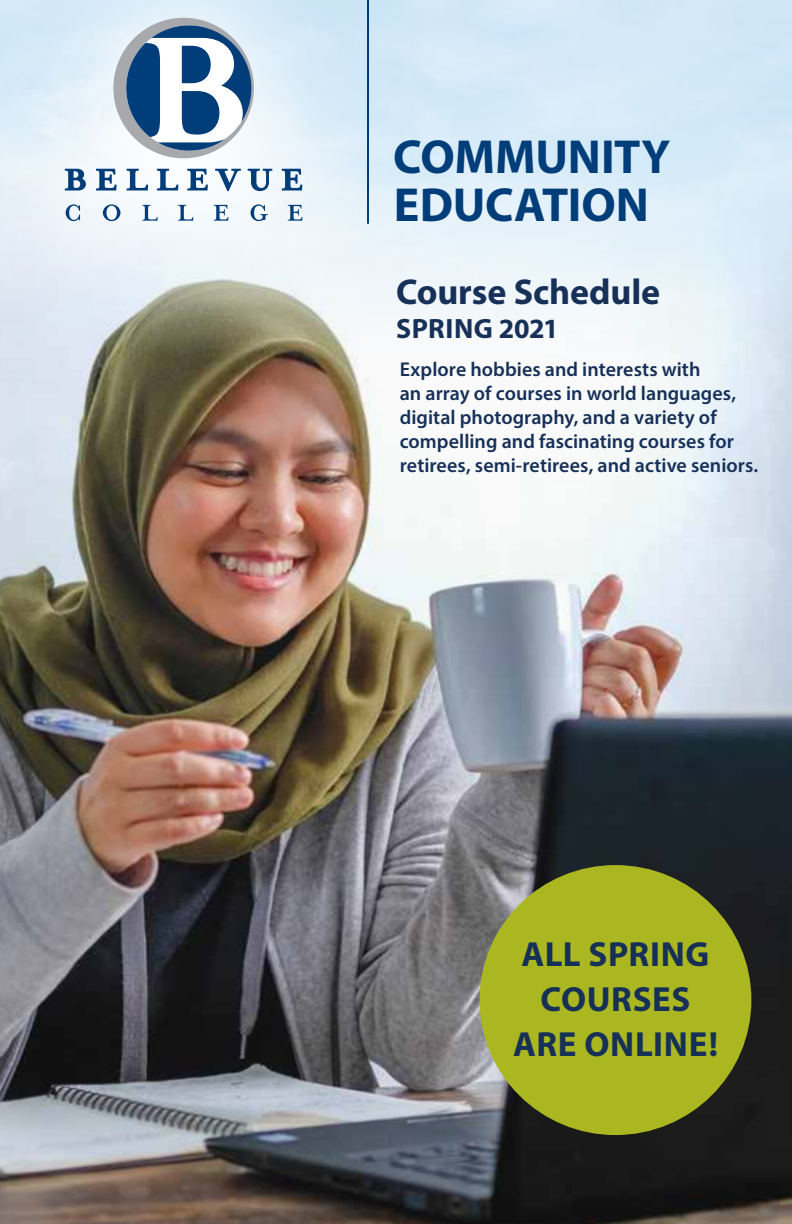
<style>
.page{position:relative;width:792px;height:1224px;background:#fff}
.page>*{position:absolute;margin:0;border:0;box-sizing:border-box;transform-origin:0 0}
.t1{font:700 48px/48px "Myriad Pro";letter-spacing:-.005em;color:#003d79}
.t2{font:700 36px "Myriad Pro";letter-spacing:-.005em;color:#163058}
.t3{font:700 35px/45px "Myriad Pro";letter-spacing:.015em;color:#163058;text-align:center}
.t4{font:700 28px "Myriad Pro";letter-spacing:.01em;color:#163058}
.t5{font:600 20px/24px "Myriad Pro";color:#163058}
</style>
<div class="page">
<img style="left:0;top:119px;width:792px;height:1105px">
<svg style="left:0;top:0;width:401px;height:321px"></svg>
<svg style="left:65px;top:169px;width:237px;height:52px"></svg>
<svg style="left:113px;top:18px;width:141px;height:140px"></svg>
<hr style="left:367px;top:0;width:2px;height:224px;background:#003d79">
<div style="left:480px;top:865px;width:271px;height:270px;background:#aab720;border-radius:50%"></div>
<h1 class="t1" style="left:393px;top:131px;width:279px">COMMUNITY<br>EDUCATION</h1>
<h2 class="t2" style="left:396px;top:269px;width:266px">Course Schedule</h2>
<h3 class="t4" style="left:396px;top:310px;width:164px">SPRING 2021</h3>
<p class="t5" style="left:400px;top:357px;width:360px">Explore hobbies and interests with<br>an array of courses in world languages, digital photography, and a variety of compelling and fascinating courses for retirees, semi-retirees, and active seniors.</p>
<h3 class="t3" style="left:513px;top:931px;width:206px">ALL SPRING<br>COURSES<br>ARE ONLINE!</h3>
</div>
